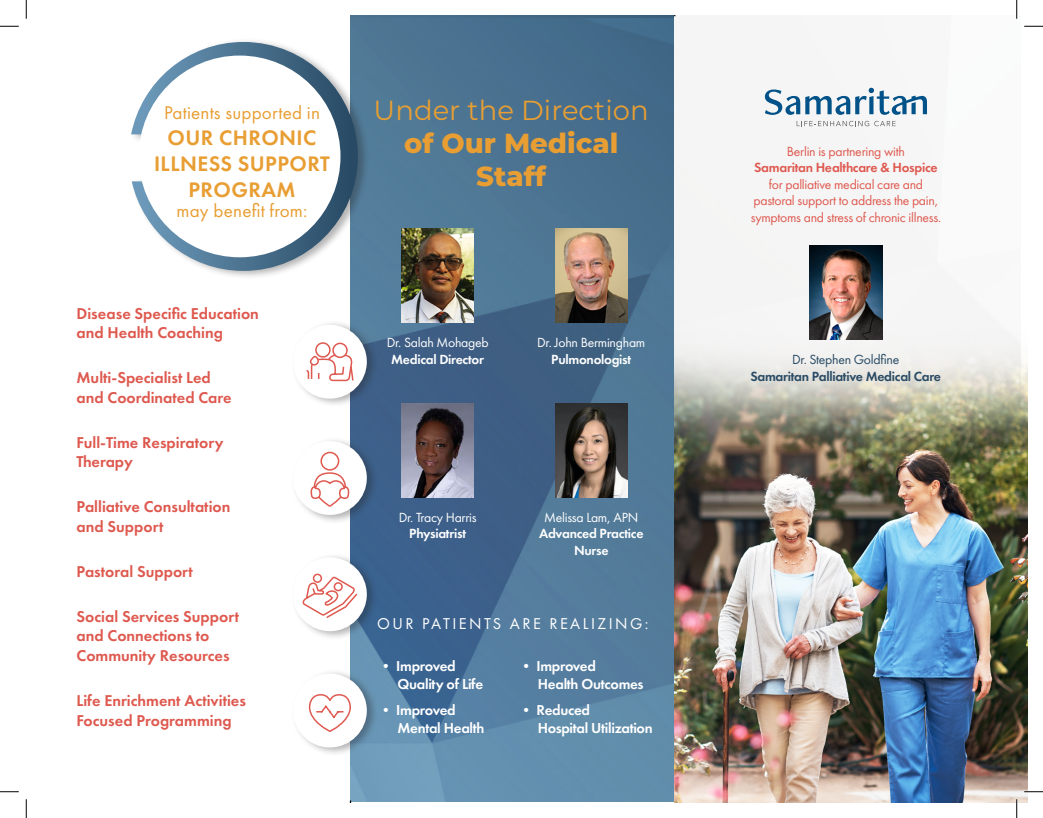
<style>
.page{position:relative;width:1043px;height:818px;background:#fff}
.page>*{position:absolute;margin:0;border:0;box-sizing:border-box;transform-origin:0 0}
.t1{font:27.5px "Montserrat";color:#e89e33}
.t2{font:800 27.5px "Montserrat";color:#e89e33}
.t3{font:600 21.75px "Futura PT";letter-spacing:.02em;color:#e89e33}
.t4{font:19.12px "Futura PT";letter-spacing:.01em;color:#e89e33}
.t5{font:600 16.25px/19.5px "Futura PT";color:#de594f}
.t6{font:16.25px "Futura PT";letter-spacing:.15em;color:#fff}
.t7{font:600 14.88px "Futura PT";letter-spacing:-.02em;color:#fff}
.t8{font:13.75px/16.5px "Futura PT";letter-spacing:-.02em;color:#de594f;text-align:center}
.t9{font:13.75px "Futura PT";letter-spacing:-.02em;color:#fff}
.t10{font:600 13.75px "Futura PT";letter-spacing:-.02em;color:#fff}
.t11{font:600 13.75px "Futura PT";letter-spacing:-.02em;color:#284a64}
.t12{font:600 13.75px "Futura PT";letter-spacing:-.02em;color:#de594f}
.t13{font:13.75px "Futura PT";letter-spacing:-.02em;color:#284a64}
</style>
<div class="page">
<img style="left:350px;top:18px;width:324px;height:783px">
<div style="left:130px;top:37px;width:240px;height:243px;background:#231f20;opacity:.34"></div>
<svg style="left:131px;top:42px;width:227px;height:229px"></svg>
<div style="left:139px;top:56px;width:201px;height:201px;background:#fff;border-radius:50%"></div>
<div style="left:292px;top:320px;width:86px;height:87px;background:#231f20;opacity:.34"></div>
<div style="left:293px;top:325px;width:74px;height:73px;background:#fff;border-radius:50%"></div>
<div style="left:292px;top:437px;width:86px;height:87px;background:#231f20;opacity:.34"></div>
<div style="left:293px;top:441px;width:74px;height:74px;background:#fff;border-radius:50%"></div>
<svg style="left:306px;top:342px;width:48px;height:40px"></svg>
<div style="left:320px;top:451px;width:19px;height:19px;border:2px solid #de594f;border-radius:50%"></div>
<svg style="left:310px;top:472px;width:40px;height:35px"></svg>
<div style="left:674px;top:15px;width:344px;height:288px;background:#f5f5f5"></div>
<img style="left:674px;top:303px;width:354px;height:499px">
<img style="left:555px;top:228px;width:72px;height:94px">
<img style="left:555px;top:403px;width:72px;height:94px">
<img style="left:401px;top:228px;width:73px;height:94px">
<img style="left:401px;top:403px;width:73px;height:94px">
<div style="left:292px;top:553px;width:86px;height:87px;background:#231f20;opacity:.34"></div>
<div style="left:293px;top:557px;width:74px;height:74px;background:#fff;border-radius:50%"></div>
<div style="left:292px;top:669px;width:86px;height:87px;background:#231f20;opacity:.34"></div>
<div style="left:293px;top:673px;width:74px;height:74px;background:#fff;border-radius:50%"></div>
<svg style="left:308px;top:694px;width:43px;height:38px"></svg>
<svg style="left:303px;top:573px;width:55px;height:46px"></svg>
<svg style="left:796px;top:121px;width:99px;height:5px"></svg>
<svg style="left:765px;top:88px;width:162px;height:27px"></svg>
<img style="left:809px;top:245px;width:73px;height:94px">
<svg style="left:0;top:25px;width:19px;height:2px"></svg>
<svg style="left:1024px;top:25px;width:18px;height:2px"></svg>
<svg style="left:0;top:791px;width:19px;height:1px"></svg>
<svg style="left:1024px;top:790px;width:18px;height:2px"></svg>
<svg style="left:25px;top:0;width:2px;height:19px"></svg>
<svg style="left:25px;top:799px;width:2px;height:19px"></svg>
<svg style="left:1015px;top:0;width:2px;height:19px"></svg>
<svg style="left:1015px;top:799px;width:2px;height:19px"></svg>
<p class="t4" style="left:164px;top:101px;width:157px">Patients supported in</p>
<p class="t3" style="left:168px;top:124px;width:150px">OUR CHRONIC</p>
<p class="t3" style="left:154px;top:150px;width:177px">ILLNESS SUPPORT</p>
<p class="t3" style="left:188px;top:176px;width:108px">PROGRAM</p>
<p class="t4" style="left:176px;top:199px;width:133px">may benefit from:</p>
<p class="t5" style="left:76px;top:303px;width:184px">Disease Specific Education and Health Coaching</p>
<p class="t5" style="left:76px;top:368px;width:136px">Multi-Specialist Led</p>
<p class="t5" style="left:76px;top:387px;width:156px">and Coordinated Care</p>
<p class="t5" style="left:76px;top:432px;width:148px">Full-Time Respiratory</p>
<p class="t5" style="left:76px;top:452px;width:58px">Therapy</p>
<p class="t5" style="left:76px;top:497px;width:155px">Palliative Consultation</p>
<p class="t5" style="left:76px;top:516px;width:88px">and Support</p>
<p class="t5" style="left:76px;top:561px;width:118px">Pastoral Support</p>
<p class="t5" style="left:76px;top:606px;width:164px">Social Services Support</p>
<p class="t5" style="left:76px;top:626px;width:134px">and Connections to</p>
<p class="t5" style="left:76px;top:645px;width:155px">Community Resources</p>
<p class="t5" style="left:76px;top:690px;width:171px">Life Enrichment Activities<br>Focused Programming</p>
<p class="t1" style="left:373px;top:91px;width:277px">Under the Direction</p>
<p class="t2" style="left:404px;top:123px;width:216px">of Our Medical</p>
<p class="t2" style="left:476px;top:156px;width:71px">Staff</p>
<p class="t9" style="left:386px;top:334px;width:103px">Dr. Salah Mohageb</p>
<p class="t10" style="left:391px;top:351px;width:94px">Medical Director</p>
<p class="t9" style="left:537px;top:334px;width:110px">Dr. John Bermingham</p>
<p class="t10" style="left:551px;top:351px;width:81px">Pulmonologist</p>
<p class="t9" style="left:399px;top:509px;width:79px">Dr. Tracy Harris</p>
<p class="t10" style="left:409px;top:525px;width:58px">Physiatrist</p>
<p class="t9" style="left:544px;top:509px;width:96px">Melissa Lam, APN</p>
<p class="t10" style="left:539px;top:525px;width:106px">Advanced Practice</p>
<p class="t10" style="left:574px;top:541px;width:36px">Nurse</p>
<p class="t6" style="left:377px;top:614px;width:273px">OUR PATIENTS ARE REALIZING:</p>
<p class="t7" style="left:378px;top:657px;width:79px">• Improved</p>
<p class="t7" style="left:397px;top:674px;width:87px">Quality of Life</p>
<p class="t7" style="left:378px;top:700px;width:79px">• Improved</p>
<p class="t7" style="left:397px;top:718px;width:88px">Mental Health</p>
<p class="t7" style="left:518px;top:657px;width:79px">• Improved</p>
<p class="t7" style="left:538px;top:674px;width:107px">Health Outcomes</p>
<p class="t7" style="left:518px;top:700px;width:73px">• Reduced</p>
<p class="t7" style="left:538px;top:718px;width:116px">Hospital Utilization</p>
<p class="t8" style="left:787px;top:143px;width:119px">Berlin is partnering with</p>
<p class="t12" style="left:754px;top:159px;width:185px">Samaritan Healthcare &amp; Hospice</p>
<p class="t8" style="left:750px;top:176px;width:192px">for palliative medical care and pastoral support to address the pain, symptoms and stress of chronic illness.</p>
<p class="t13" style="left:792px;top:351px;width:109px">Dr. Stephen Goldfine</p>
<p class="t11" style="left:750px;top:367px;width:192px">Samaritan Palliative Medical Care</p>
</div>
